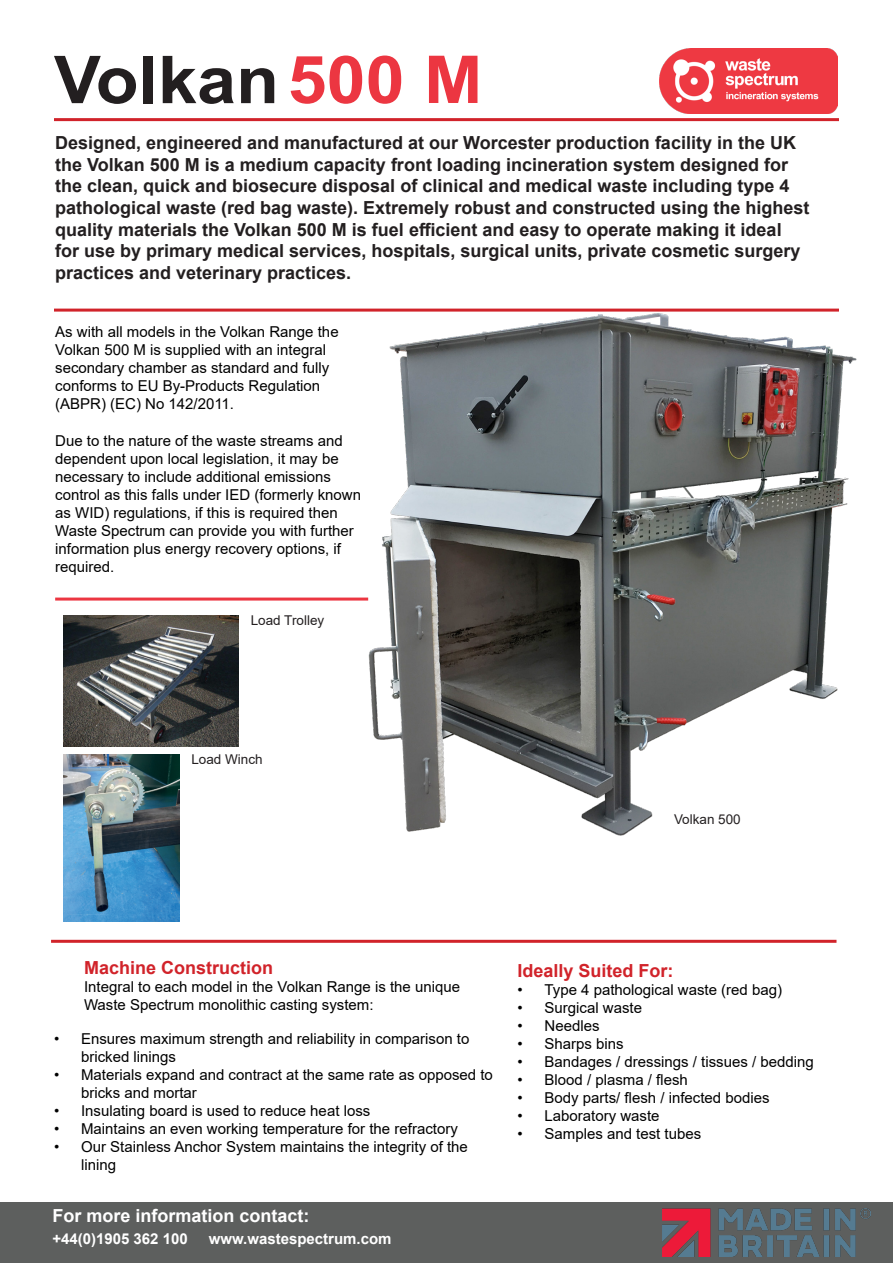
<style>
.page{position:relative;width:893px;height:1263px;background:#fff}
.page>*{position:absolute;margin:0;border:0;box-sizing:border-box;transform-origin:0 0}
.t1{font:700 66px "Arial";color:#231f20;scale:1.06 1}
.t2{font:700 18px/21.6px "Arial";color:#231f20}
.t3{font:700 18px "Arial";color:#d1232a}
.t4{font:700 18px "Arial";color:#fff}
.t5{font:15px/18px "Arial";color:#000}
.t6{font:700 15px "Arial";color:#fff}
.t7{font:13.5px "Arial";color:#231f20}
.s1{color:#ec3641}
</style>
<div class="page">
<img style="left:368px;top:308px;width:489px;height:528px">
<hr style="left:55px;top:597px;width:313px;height:3px;background:#ec3641">
<hr style="left:51px;top:940px;width:785px;height:3px;background:#d1232a">
<hr style="left:54px;top:118px;width:785px;height:3px;background:#d1232a">
<img style="left:659px;top:49px;width:178px;height:65px">
<img style="left:64px;top:615px;width:175px;height:132px">
<img style="left:64px;top:754px;width:116px;height:167px">
<div style="left:0;top:1202px;width:893px;height:61px;background:#5d5f5e"></div>
<img style="left:662px;top:1208px;width:209px;height:49px">
<hr style="left:54px;top:309px;width:785px;height:3px;background:#d1232a">
<p class="t1" style="left:54px;top:33px;width:406px">Volkan<span class="s1">500 M</span></p>
<p class="t2" style="left:55px;top:132px;width:756px">Designed, engineered and manufactured at our Worcester production facility in the UK the Volkan 500 M is a medium capacity front loading incineration system designed for the clean, quick and biosecure disposal of clinical and medical waste including type 4 pathological waste (red bag waste). Extremely robust and constructed using the highest quality materials the Volkan 500 M is fuel efficient and easy to operate making it ideal for use by primary medical services, hospitals, surgical units, private cosmetic surgery practices and veterinary practices.</p>
<p class="t5" style="left:55px;top:323px;width:285px">As with all models in the Volkan Range the Volkan 500 M is supplied with an integral secondary chamber as standard and fully conforms to EU By-Products Regulation (ABPR) (EC) No 142/2011.</p>
<p class="t5" style="left:55px;top:431px;width:307px">Due to the nature of the waste streams and dependent upon local legislation, it may be necessary to include additional emissions control as this falls under IED (formerly known as WID) regulations, if this is required then Waste Spectrum can provide you with further information plus energy recovery options, if required.</p>
<p class="t7" style="left:251px;top:611px;width:75px">Load Trolley</p>
<p class="t7" style="left:191px;top:750px;width:73px">Load Winch</p>
<p class="t7" style="left:674px;top:810px;width:68px">Volkan 500</p>
<p class="t3" style="left:84px;top:955px;width:191px">Machine Construction</p>
<p class="t5" style="left:84px;top:978px;width:378px">Integral to each model in the Volkan Range is the unique<br>Waste Spectrum monolithic casting system:</p>
<p class="t5" style="left:81px;top:1030px;width:390px;text-indent:-27px">• Ensures maximum strength and reliability in comparison to bricked linings</p>
<p class="t5" style="left:81px;top:1066px;width:413px;text-indent:-27px">• Materials expand and contract at the same rate as opposed to bricks and mortar</p>
<p class="t5" style="left:54px;top:1102px;width:318px">• Insulating board is used to reduce heat loss</p>
<p class="t5" style="left:54px;top:1120px;width:405px">• Maintains an even working temperature for the refractory</p>
<p class="t5" style="left:81px;top:1138px;width:388px;text-indent:-27px">• Our Stainless Anchor System maintains the integrity of the lining</p>
<p class="t4" style="left:52px;top:1203px;width:259px">For more information contact:</p>
<p class="t6" style="left:52px;top:1228px;width:137px">+44(0)1905 362 100</p>
<p class="t6" style="left:209px;top:1228px;width:184px">www.wastespectrum.com</p>
<p class="t3" style="left:517px;top:958px;width:158px">Ideally Suited For:</p>
<p class="t5" style="left:517px;top:980px;width:266px">• Type 4 pathological waste (red bag)</p>
<p class="t5" style="left:517px;top:998px;width:126px">• Surgical waste</p>
<p class="t5" style="left:517px;top:1016px;width:84px">• Needles</p>
<p class="t5" style="left:517px;top:1034px;width:108px">• Sharps bins</p>
<p class="t5" style="left:517px;top:1052px;width:298px">• Bandages / dressings / tissues / bedding</p>
<p class="t5" style="left:517px;top:1070px;width:172px">• Blood / plasma / flesh</p>
<p class="t5" style="left:517px;top:1088px;width:254px">• Body parts/ flesh / infected bodies</p>
<p class="t5" style="left:517px;top:1106px;width:144px">• Laboratory waste</p>
<p class="t5" style="left:517px;top:1124px;width:185px">• Samples and test tubes</p>
</div>
